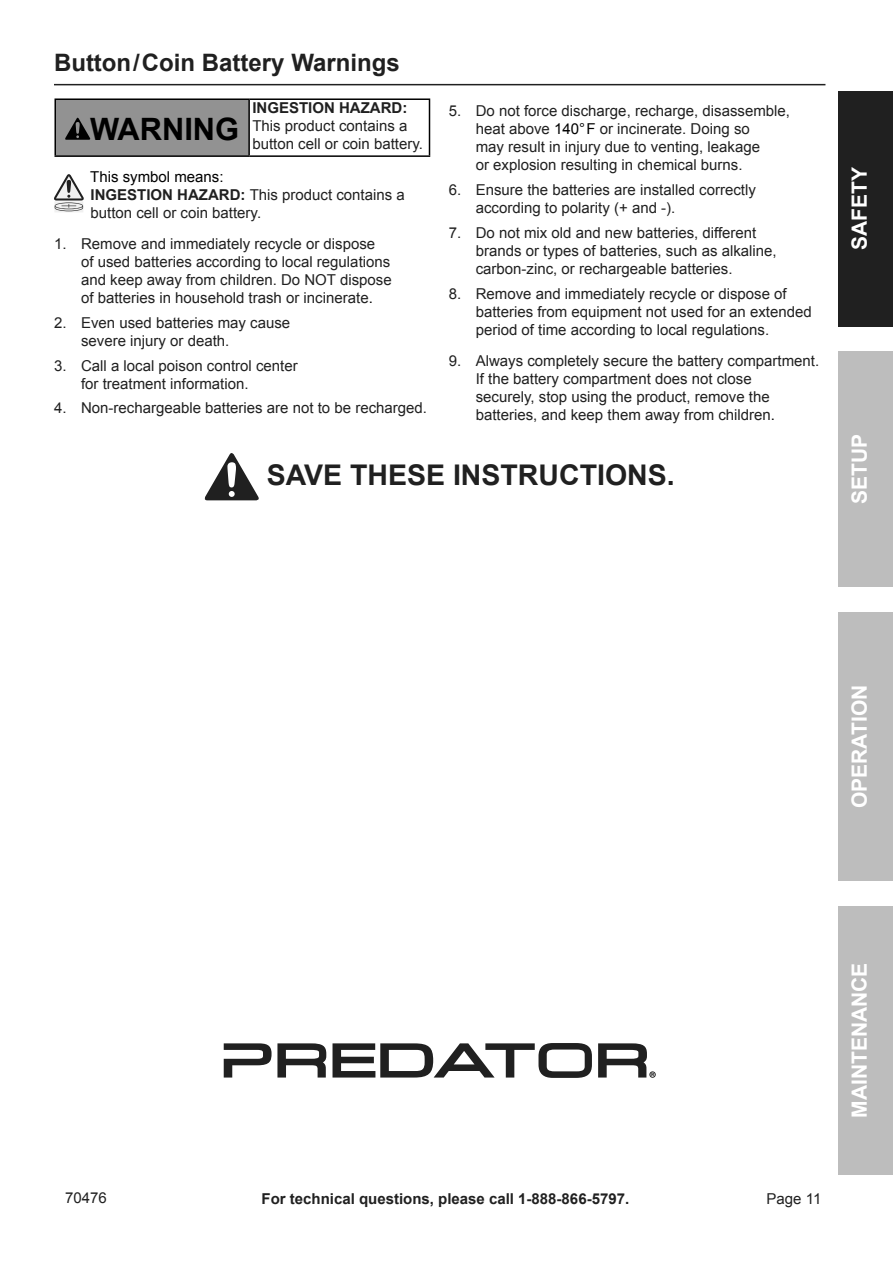
<style>
.page{position:relative;width:893px;height:1263px;background:#fff}
.page>*{position:absolute;margin:0;border:0;box-sizing:border-box;transform-origin:0 0}
.t1{font:700 30.75px "Arial";color:#000}
.Indented_no_list{font:700 28.5px "Arial";color:#202020}
.Subheading{font:700 24px "Arial";color:#202020}
.t2{font:700 21px "Arial";color:#fff}
.Paragraph{font:15px/18px "Arial";color:#202020}
.t3{font:700 15px "Arial";color:#202020}
.s1{font-weight:700}
.s2{color:#000}
</style>
<div class="page">
<div style="left:839px;top:91px;width:54px;height:236px;background:#202020"></div>
<div style="left:839px;top:612px;width:54px;height:269px;background:#bdbdbd"></div>
<div style="left:839px;top:906px;width:54px;height:269px;background:#bdbdbd"></div>
<div style="left:839px;top:352px;width:54px;height:235px;background:#bdbdbd"></div>
<hr style="left:54px;top:84px;width:771px;height:1px;background:#202020">
<div style="left:55px;top:99px;width:194px;height:57px;background:#929292"></div>
<hr style="left:54px;top:98px;width:195px;height:2px;background:#000">
<hr style="left:54px;top:100px;width:2px;height:55px;background:#000">
<hr style="left:249px;top:98px;width:181px;height:2px;background:#000">
<hr style="left:248px;top:100px;width:2px;height:55px;background:#000">
<hr style="left:429px;top:100px;width:1px;height:55px;background:#000">
<hr style="left:54px;top:155px;width:195px;height:2px;background:#000">
<hr style="left:249px;top:155px;width:181px;height:2px;background:#000">
<svg style="left:65px;top:117px;width:26px;height:23px"></svg>
<svg style="left:54px;top:174px;width:30px;height:38px"></svg>
<svg style="left:204px;top:453px;width:55px;height:47px"></svg>
<svg style="left:224px;top:1043px;width:432px;height:35px"></svg>
<p class="Subheading" style="left:54px;top:47px;width:347px">Button / Coin Battery Warnings</p>
<p class="Paragraph" style="left:252px;top:99px;width:172px"><span class="s1">INGESTION HAZARD:<br></span>This product contains a button cell or coin battery.</p>
<p class="Paragraph" style="left:90px;top:168px;width:316px"><span class="s2">This symbol means:<br></span><span class="s1">INGESTION HAZARD:</span> This product contains a button cell or coin battery.</p>
<p class="Paragraph" style="left:81px;top:235px;width:312px;text-indent:-27px">1. Remove and immediately recycle or dispose<br>of used batteries according to local regulations and keep away from children. Do NOT dispose of batteries in household trash or incinerate<span class="s2">.</span></p>
<p class="Paragraph" style="left:81px;top:314px;width:211px;text-indent:-27px">2. Even used batteries may cause severe injury or death.</p>
<p class="Paragraph" style="left:81px;top:357px;width:218px;text-indent:-27px">3. Call a local poison control center for treatment information.</p>
<p class="Paragraph" style="left:54px;top:399px;width:375px">4. Non-rechargeable batteries are not to be recharged.</p>
<p class="t1" style="left:90px;top:109px;width:150px">WARNING</p>
<p class="Paragraph" style="left:476px;top:102px;width:316px;text-indent:-27px">5. Do not force discharge, recharge, disassemble, heat above <span class="s2">140° F</span> or incinerate. Doing so<br>may result in injury due to venting, leakage<br>or explosion resulting in chemical burns.</p>
<p class="Paragraph" style="left:476px;top:181px;width:282px;text-indent:-27px">6. Ensure the batteries are installed correctly according to polarity (+ and -).</p>
<p class="Paragraph" style="left:476px;top:224px;width:302px;text-indent:-27px">7. Do not mix old and new batteries, different brands or types of batteries, such as alkaline, carbon-zinc, or rechargeable batteries.</p>
<p class="Paragraph" style="left:476px;top:285px;width:338px;text-indent:-27px">8. Remove and immediately recycle or dispose of batteries from equipment not used for an extended period of time according to local regulations.</p>
<p class="Paragraph" style="left:476px;top:352px;width:345px;text-indent:-27px">9. Always completely secure the battery compartment.<br>If the battery compartment does not close<br>securely, stop using the product, remove the batteries, and keep them away from children<span class="s2">.</span></p>
<p class="Indented_no_list" style="left:267px;top:457px;width:410px">SAVE THESE INSTRUCTIONS.</p>
<h3 class="t2" style="left:846px;top:250px;width:84px;rotate:-90deg">Safety</h3>
<h3 class="t2" style="left:846px;top:504px;width:69px;rotate:-90deg">Setup</h3>
<h3 class="t2" style="left:846px;top:808px;width:122px;rotate:-90deg">Operation</h3>
<p class="Paragraph" style="left:65px;top:1189px;width:43px">70476</p>
<p class="t3" style="left:261px;top:1189px;width:369px">For technical questions, please call 1-888-866-5797.</p>
<p class="Paragraph" style="left:767px;top:1190px;width:56px">Page 11</p>
<h3 class="t2" style="left:846px;top:1118px;width:156px;rotate:-90deg">Maintenance</h3>
</div>
